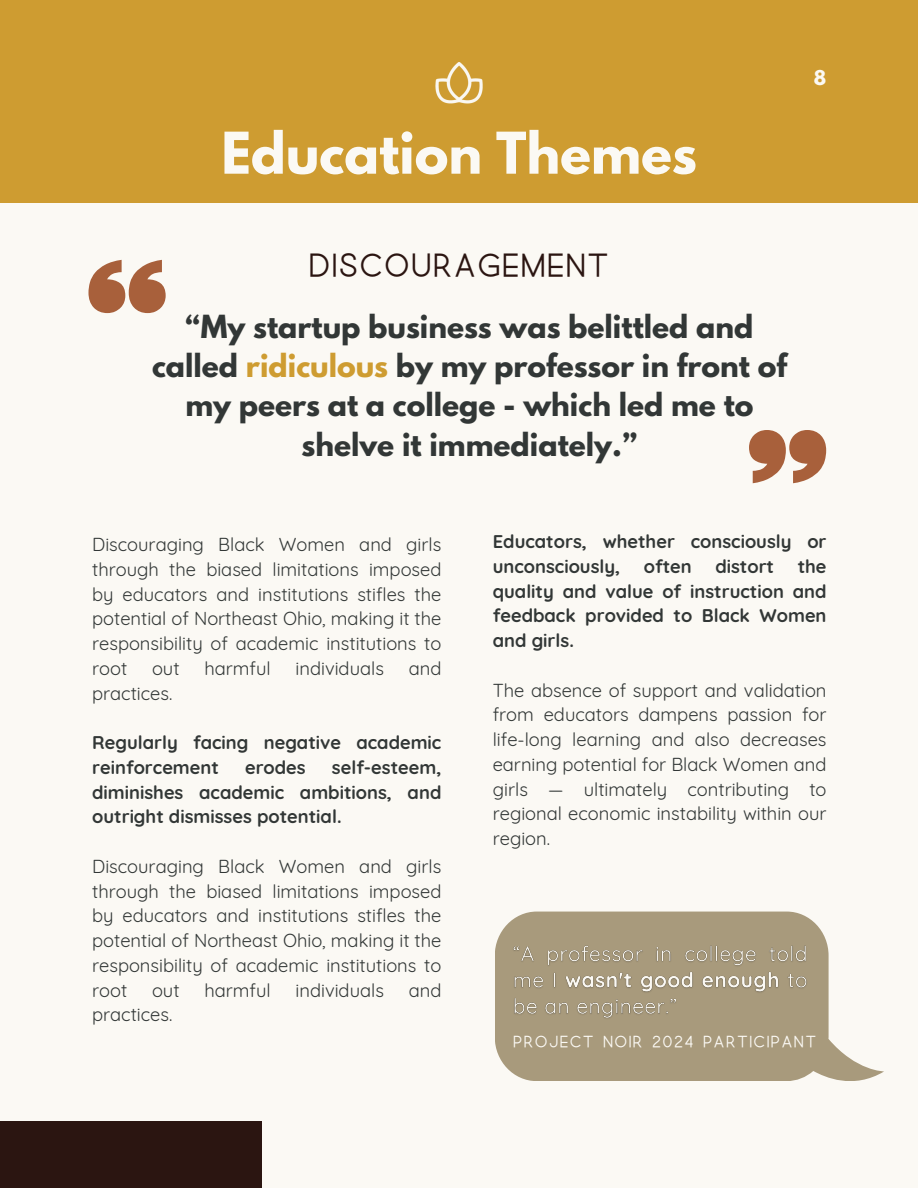
<style>
.page{position:relative;width:918px;height:1188px;background:#fbf9f4}
.page>*{position:absolute;margin:0;border:0;box-sizing:border-box;transform-origin:0 0}
.t1{font:700 51px "League Spartan";color:#fbf9f4}
.t2{font:30px "Quick";color:#2b1511}
.t3{font:700 28.2px/39.3px "League Spartan";color:#323736;text-align:center}
.t4{font:18.3px/24.8px "Quicksand";color:#323736;text-align:justify}
.t5{font:700 18.3px/24.8px "Quicksand";color:#323736}
.t6{font:700 18.15px "League Spartan";color:#fbf9f4}
.t7{font:15px "Quick";letter-spacing:.045em;color:#fbf9f4}
.s1{color:#ce9c31}
</style>
<div class="page">
<svg style="left:88px;top:260px;width:78px;height:53px"></svg>
<svg style="left:749px;top:430px;width:77px;height:53px"></svg>
<div style="left:0;top:0;width:918px;height:203px;background:#ce9c31"></div>
<svg style="left:495px;top:912px;width:389px;height:169px;fill:#a89a7c"></svg>
<img style="left:509px;top:941px;width:302px;height:82px">
<div style="left:0;top:1121px;width:262px;height:67px;background:#2b1511"></div>
<img style="left:435px;top:63px;width:48px;height:41px">
<p class="t1" style="left:221px;top:128px;width:477px">Education Themes</p>
<h6 class="t6" style="left:814px;top:69px;width:14px">8</h6>
<p class="t2" style="left:308px;top:253px;width:303px">DISCOURAGEMENT</p>
<h2 class="t3" style="left:152px;top:310px;width:636px">“My startup business was belittled and called <span class="s1">ridiculous</span> by my professor in front of my peers at a college - which led me to shelve it immediately.”</h2>
<h1 class="t4" style="left:92px;top:532px;width:351px">Discouraging Black Women and girls through the biased limitations imposed by educators and institutions stifles the potential of Northeast Ohio, making it the responsibility of academic institutions to root</h1>
<h1 class="t4" style="left:152px;top:656px;width:29px">out</h1>
<h1 class="t4" style="left:204px;top:656px;width:68px">harmful</h1>
<h1 class="t4" style="left:296px;top:656px;width:90px">individuals</h1>
<h1 class="t4" style="left:409px;top:656px;width:34px">and</h1>
<h1 class="t4" style="left:92px;top:681px;width:82px">practices.</h1>
<h3 class="t5" style="left:92px;top:730px;width:351px">Regularly facing negative academic reinforcement</h3>
<h3 class="t5" style="left:92px;top:755px;width:351px;text-align:justify;text-indent:240px">self-esteem, diminishes academic ambitions, and outright dismisses potential.</h3>
<p class="t4" style="left:92px;top:854px;width:351px">Discouraging Black Women and girls through the biased limitations imposed by educators and institutions stifles the potential of Northeast Ohio, making it the responsibility of academic institutions to root</p>
<h3 class="t5" style="left:245px;top:755px;width:62px">erodes</h3>
<p class="t4" style="left:152px;top:978px;width:29px">out</p>
<p class="t4" style="left:204px;top:978px;width:68px">harmful</p>
<p class="t4" style="left:296px;top:978px;width:90px">individuals</p>
<p class="t4" style="left:409px;top:978px;width:34px">and</p>
<p class="t4" style="left:92px;top:1002px;width:82px">practices.</p>
<h6 class="t5" style="left:493px;top:529px;width:335px">Educators, whether consciously or unconsciously,</h6>
<h6 class="t5" style="left:493px;top:554px;width:335px;text-align:justify;text-indent:305px">the quality and value of instruction and feedback provided to Black Women and girls.</h6>
<h5 class="t4" style="left:493px;top:677px;width:335px">The absence of support and validation from educators dampens passion for life-long learning and also decreases earning potential for Black Women and girls — ultimately contributing to regional economic instability within our region.</h5>
<h6 class="t5" style="left:644px;top:554px;width:49px">often</h6>
<h6 class="t5" style="left:715px;top:554px;width:60px">distort</h6>
<p class="t7" style="left:513px;top:1036px;width:305px">PROJECT NOIR 2024 PARTICIPANT</p>
</div>
